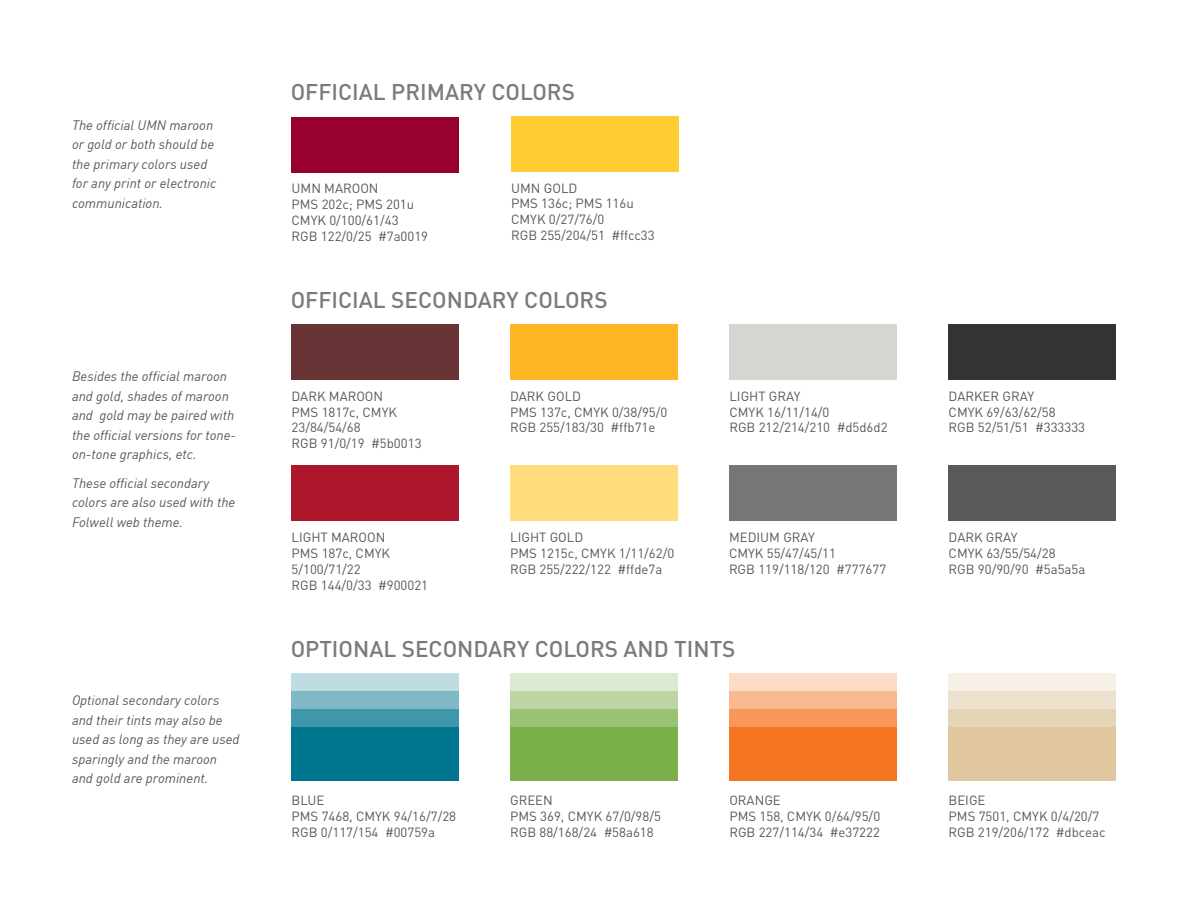
<style>
.page{position:relative;width:1188px;height:918px;background:#fff}
.page>*{position:absolute;margin:0;border:0;box-sizing:border-box;transform-origin:0 0}
._1__head{font:500 22.5px "DIN";color:#787a7d}
._4__notes{font:italic 13.5px/19.5px "DIN";color:#57585a}
._3__small_body{font:13.2px/15.8px "DIN";color:#57585a}
._4_note-sm_caps__no{font:13.2px "DIN";color:#57585a}
</style>
<div class="page">
<div style="left:292px;top:324px;width:167px;height:56px;background:#673334"></div>
<div style="left:292px;top:673px;width:167px;height:108px;background:#007590"></div>
<div style="left:510px;top:324px;width:168px;height:56px;background:#ffb624"></div>
<div style="left:510px;top:673px;width:168px;height:108px;background:#7aaf49"></div>
<div style="left:729px;top:324px;width:168px;height:56px;background:#d4d6d2"></div>
<div style="left:729px;top:673px;width:168px;height:108px;background:#f57523"></div>
<div style="left:949px;top:324px;width:167px;height:56px;background:#323332"></div>
<div style="left:949px;top:673px;width:167px;height:108px;background:#dfc69f"></div>
<div style="left:292px;top:117px;width:167px;height:55px;background:#98012d"></div>
<div style="left:511px;top:116px;width:168px;height:56px;background:#fecd33"></div>
<div style="left:949px;top:466px;width:167px;height:55px;background:#595a59"></div>
<div style="left:292px;top:466px;width:167px;height:55px;background:#ae172b"></div>
<div style="left:510px;top:466px;width:168px;height:55px;background:#ffdd7d"></div>
<div style="left:729px;top:466px;width:167px;height:55px;background:#777677"></div>
<svg style="left:291px;top:673px;width:825px;height:18px"></svg>
<svg style="left:291px;top:691px;width:825px;height:18px"></svg>
<svg style="left:291px;top:709px;width:825px;height:18px"></svg>
<p class="_4__notes" style="left:72px;top:115px;width:146px">The official UMN maroon or gold or both should be the primary colors used for any print or electronic communication.</p>
<p class="_4__notes" style="left:72px;top:366px;width:165px">Besides the official maroon and gold, shades of maroon and gold may be paired with the official versions for tone&shy;on-tone graphics, etc.</p>
<p class="_4__notes" style="left:72px;top:473px;width:165px">These official secondary colors are also used with the<br>Folwell web theme.</p>
<p class="_4__notes" style="left:72px;top:690px;width:169px">Optional secondary colors and their tints may also be used as long as they are used sparingly and the maroon and gold are prominent.</p>
<p class="_1__head" style="left:291px;top:77px;width:286px">OFFICIAL PRIMARY COLORS</p>
<p class="_4_note-sm_caps__no" style="left:292px;top:180px;width:89px">UMN MAROON</p>
<p class="_3__small_body" style="left:292px;top:196px;width:138px">PMS 202c; PMS 201u<br>CMYK 0/100/61/43<br>RGB 122/0/25 #7a0019</p>
<p class="_4_note-sm_caps__no" style="left:511px;top:180px;width:68px">UMN GOLD</p>
<p class="_3__small_body" style="left:511px;top:195px;width:145px">PMS 136c; PMS 116u<br>CMYK 0/27/76/0<br>RGB 255/204/51 #ffcc33</p>
<p class="_1__head" style="left:291px;top:286px;width:318px">OFFICIAL SECONDARY COLORS</p>
<p class="_4_note-sm_caps__no" style="left:292px;top:388px;width:93px">DARK MAROON</p>
<p class="_3__small_body" style="left:292px;top:404px;width:132px">PMS 1817c, CMYK<br>23/84/54/68<br>RGB 91/0/19 #5b0013</p>
<p class="_4_note-sm_caps__no" style="left:292px;top:529px;width:95px">LIGHT MAROON</p>
<p class="_3__small_body" style="left:292px;top:545px;width:138px">PMS 187c, CMYK<br>5/100/71/22<br>RGB 144/0/33 #900021</p>
<p class="_4_note-sm_caps__no" style="left:510px;top:388px;width:72px">DARK GOLD</p>
<p class="_3__small_body" style="left:510px;top:404px;width:159px">PMS 137c, CMYK 0/38/95/0<br>RGB 255/183/30 #ffb71e</p>
<p class="_4_note-sm_caps__no" style="left:510px;top:529px;width:75px">LIGHT GOLD</p>
<p class="_3__small_body" style="left:510px;top:545px;width:166px">PMS 1215c, CMYK 1/11/62/0<br>RGB 255/222/122 #ffde7a</p>
<p class="_4_note-sm_caps__no" style="left:729px;top:388px;width:73px">LIGHT GRAY</p>
<p class="_3__small_body" style="left:729px;top:404px;width:160px">CMYK 16/11/14/0<br>RGB 212/214/210 #d5d6d2</p>
<p class="_4_note-sm_caps__no" style="left:729px;top:529px;width:87px">MEDIUM GRAY</p>
<p class="_3__small_body" style="left:729px;top:545px;width:159px">CMYK 55/47/45/11<br>RGB 119/118/120 #777677</p>
<p class="_1__head" style="left:291px;top:634px;width:446px">OPTIONAL SECONDARY COLORS AND TINTS</p>
<p class="_4_note-sm_caps__no" style="left:292px;top:792px;width:34px">BLUE</p>
<p class="_3__small_body" style="left:292px;top:808px;width:166px">PMS 7468, CMYK 94/16/7/28<br>RGB 0/117/154 #00759a</p>
<p class="_4_note-sm_caps__no" style="left:510px;top:792px;width:44px">GREEN</p>
<p class="_3__small_body" style="left:510px;top:808px;width:152px">PMS 369, CMYK 67/0/98/5<br>RGB 88/168/24 #58a618</p>
<p class="_4_note-sm_caps__no" style="left:729px;top:792px;width:53px">ORANGE</p>
<p class="_3__small_body" style="left:729px;top:808px;width:152px">PMS 158, CMYK 0/64/95/0<br>RGB 227/114/34 #e37222</p>
<p class="_4_note-sm_caps__no" style="left:949px;top:388px;width:87px">DARKER GRAY</p>
<p class="_3__small_body" style="left:949px;top:404px;width:138px">CMYK 69/63/62/58<br>RGB 52/51/51 #333333</p>
<p class="_4_note-sm_caps__no" style="left:949px;top:529px;width:70px">DARK GRAY</p>
<p class="_3__small_body" style="left:949px;top:545px;width:138px">CMYK 63/55/54/28<br>RGB 90/90/90 #5a5a5a</p>
<p class="_4_note-sm_caps__no" style="left:949px;top:792px;width:38px">BEIGE</p>
<p class="_3__small_body" style="left:949px;top:808px;width:158px">PMS 7501, CMYK 0/4/20/7<br>RGB 219/206/172 #dbceac</p>
</div>
